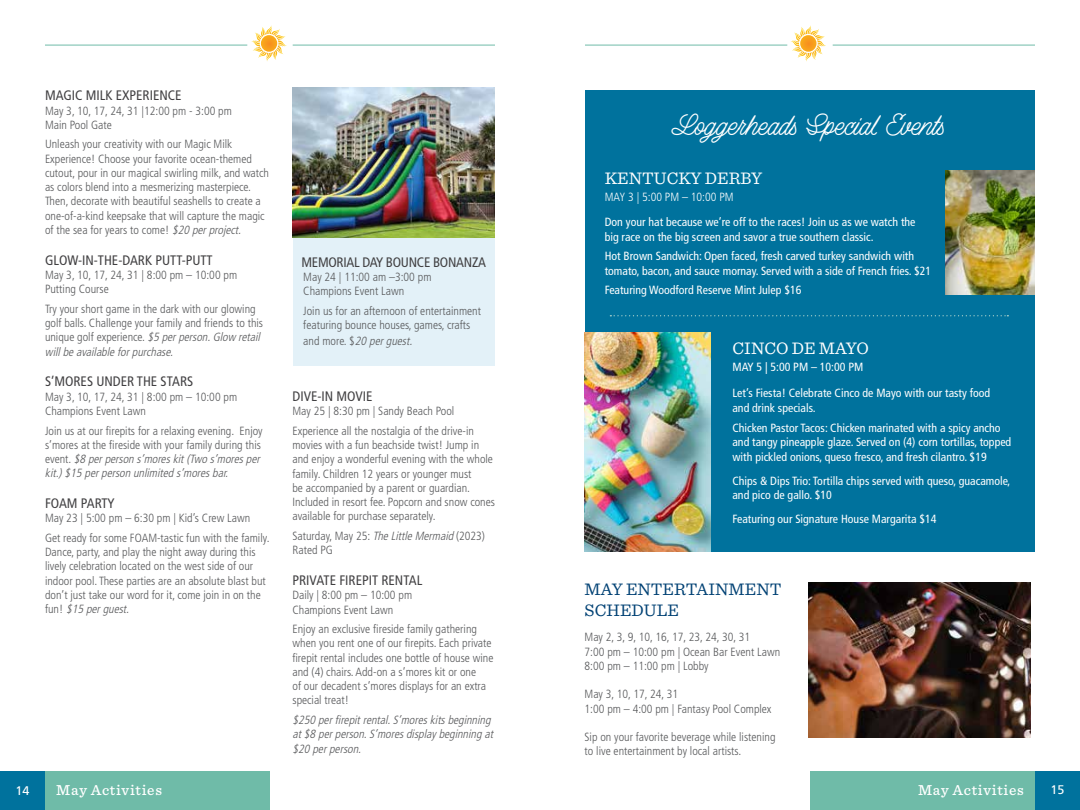
<style>
.page{position:relative;width:1080px;height:810px;background:#fff}
.page>*{position:absolute;margin:0;border:0;box-sizing:border-box;transform-origin:0 0}
.t1{font:25px "Lazy Ride Script";color:#fff}
.t2{font:17.5px/21px "Sentinel";color:#004174}
.t3{font:17.5px "Sentinel";color:#fff}
.t4{font:500 15px "Sentinel";letter-spacing:.05em;color:#fff}
.t5{font:condensed 13.75px "Frutiger LT Std";color:#414042}
.t6{font:condensed 13.75px "Frutiger LT Std";letter-spacing:-.02em;color:#414042}
.t7{font:12.5px "Frutiger LT Std";color:#fff}
.t8{font:300 condensed 11.88px/14.2px "Frutiger LT Std";color:#58595b}
.t9{font:condensed 11.88px/14.2px "Frutiger LT Std";color:#fff}
.t10{font:italic 300 condensed 11.88px/14.2px "Frutiger LT Std";color:#58595b}
.t11{font:300 condensed 11.88px "Frutiger LT Std";color:#fff}
.s1{font-style:italic}
.s2{font-style:normal}
</style>
<div class="page">
<hr style="left:833px;top:45px;width:202px;height:1px;background:#6fbba8">
<hr style="left:585px;top:45px;width:202px;height:1px;background:#6fbba8">
<hr style="left:293px;top:45px;width:202px;height:1px;background:#6fbba8">
<hr style="left:45px;top:45px;width:202px;height:1px;background:#6fbba8">
<svg style="left:791px;top:25px;width:35px;height:27px"></svg>
<svg style="left:251px;top:25px;width:36px;height:27px"></svg>
<div style="left:585px;top:90px;width:450px;height:462px;background:#00729d"></div>
<div style="left:293px;top:90px;width:202px;height:276px;background:#e3f1f8"></div>
<img style="left:808px;top:582px;width:222px;height:155px">
<img style="left:945px;top:170px;width:90px;height:125px">
<img style="left:585px;top:332px;width:126px;height:220px">
<svg style="left:610px;top:315px;width:398px;height:1px"></svg>
<img style="left:293px;top:88px;width:202px;height:150px">
<div style="left:1024px;top:771px;width:56px;height:39px;background:#00729d"></div>
<div style="left:0;top:771px;width:56px;height:39px;background:#00729d"></div>
<div style="left:810px;top:771px;width:225px;height:39px;background:#6fbba8"></div>
<div style="left:45px;top:771px;width:225px;height:39px;background:#6fbba8"></div>
<p class="t5" style="left:45px;top:88px;width:138px">MAGIC MILK EXPERIENCE</p>
<p class="t8" style="left:45px;top:104px;width:188px">May 3, 10, 17, 24, 31 |12:00 pm - 3:00 pm<br>Main Pool Gate</p>
<p class="t8" style="left:45px;top:137px;width:226px">Unleash your creativity with our Magic Milk Experience! Choose your favorite ocean-themed cutout, pour in our magical swirling milk, and watch as colors blend into a mesmerizing masterpiece.<br>Then, decorate with beautiful seashells to create a one-of-a-kind keepsake that will capture the magic of the sea for years to come! <span class="s1">$20 perproject.</span></p>
<p class="t5" style="left:45px;top:252px;width:169px">GLOW-IN-THE-DARK PUTT-PUTT</p>
<p class="t8" style="left:45px;top:268px;width:194px">May 3, 10, 17, 24, 31 | 8:00 pm – 10:00 pm<br>Putting Course</p>
<p class="t8" style="left:45px;top:302px;width:220px">Try your short game in the dark with our glowing golf balls. Challenge your family and friends to this unique golf experience. <span class="s1">$5 perperson.Glow retail willbeavailableforpurchase.</span></p>
<p class="t5" style="left:45px;top:374px;width:150px">S’MORES UNDER THE STARS</p>
<p class="t8" style="left:45px;top:390px;width:194px">May 3, 10, 17, 24, 31 | 8:00 pm – 10:00 pm<br>Champions Event Lawn</p>
<p class="t8" style="left:45px;top:423px;width:219px">Join us at our firepits for a relaxing evening. Enjoy s’mores at the fireside with your family during this e v e n t . <span class="s1">$8 perperson s’moreskit(Two s’moresper kit.)$15 perperson unlimited s’moresbar.</span></p>
<p class="t5" style="left:45px;top:495px;width:71px">FOAM PARTY</p>
<p class="t8" style="left:45px;top:509px;width:226px;line-height:19.6px">May 23 | 5:00 pm – 6:30 pm | Kid’s Crew Lawn<br>Get ready for some FOAM-tastic fun with the family.</p>
<p class="t8" style="left:45px;top:545px;width:222px">Dance, party, and play the night away during this lively celebration located on the west side of our indoor pool. These parties are an absolute blast but don’t just take our word for it, come join in on the f u n ! <span class="s1">$15 perguest.</span></p>
<p class="t6" style="left:301px;top:254px;width:186px">MEMORIAL DAY BOUNCE BONANZA</p>
<p class="t8" style="left:303px;top:270px;width:130px">May 24 | 11:00 am –3:00 pm<br>Champions Event Lawn</p>
<p class="t8" style="left:303px;top:304px;width:179px">Join us for an afternoon of entertainment featuring bounce houses, games, crafts</p>
<p class="t10" style="left:303px;top:334px;width:113px"><span class="s2">a n d m o r e . $</span> 20 perguest.</p>
<p class="t5" style="left:292px;top:388px;width:82px">DIVE-IN MOVIE</p>
<p class="t8" style="left:292px;top:401px;width:183px;line-height:19.6px">May 25 | 8:30 pm | Sandy Beach Pool<br>Experience all the nostalgia of the drive-in</p>
<p class="t8" style="left:292px;top:438px;width:204px">movies with a fun beachside twist! Jump in and enjoy a wonderful evening with the whole family. Children 12 years or younger must<br>be accompanied by a parent or guardian.<br>Included in resort fee. Popcorn and snow cones available for purchase separately.</p>
<p class="t8" style="left:292px;top:529px;width:194px">Saturday, May 25: <span class="s1">TheLittleMermaid</span> (2023)<br>Rated PG</p>
<p class="t5" style="left:292px;top:572px;width:131px">PRIVATE FIREPIT RENTAL</p>
<p class="t8" style="left:292px;top:588px;width:121px">Daily | 8:00 pm – 10:00 pm<br>Champions Event Lawn</p>
<p class="t8" style="left:292px;top:622px;width:203px">Enjoy an exclusive fireside family gathering when you rent one of our firepits. Each private firepit rental includes one bottle of house wine and (4) chairs. Add-on a s’mores kit or one<br>of our decadent s’mores displays for an extra special treat!</p>
<p class="t10" style="left:292px;top:713px;width:205px">$250 perfirepitrental.S’moreskitsbeginning at$8 perperson.S’moresdisplaybeginning at $20 perperson.</p>
<h1 class="t1" style="left:671px;top:112px;width:275px">Loggerheads Special Events</h1>
<h2 class="t3" style="left:605px;top:166px;width:159px">KENTUCKY DERBY</h2>
<p class="t11" style="left:605px;top:190px;width:130px">MAY 3 | 5:00 PM – 10:00 PM</p>
<p class="t9" style="left:605px;top:215px;width:312px">Don your hat because we’re off to the races! Join us as we watch the big race on the big screen and savor a true southern classic.</p>
<p class="t9" style="left:605px;top:249px;width:328px">Hot Brown Sandwich: Open faced, fresh carved turkey sandwich with tomato, bacon, and sauce mornay. Served with a side of French fries. $21</p>
<p class="t9" style="left:605px;top:283px;width:198px">Featuring Woodford Reserve Mint Julep $16</p>
<h2 class="t3" style="left:732px;top:336px;width:138px">CINCO DE MAYO</h2>
<p class="t9" style="left:732px;top:354px;width:259px;line-height:25.5px">MAY 5 | 5:00 PM – 10:00 PM<br>Let’s Fiesta! Celebrate Cinco de Mayo with our tasty food</p>
<p class="t9" style="left:732px;top:399px;width:270px;line-height:19.6px">and drink specials.<br>Chicken Pastor Tacos: Chicken marinated with a spicy ancho</p>
<p class="t9" style="left:732px;top:435px;width:280px">and tangy pineapple glaze. Served on (4) corn tortillas, topped with pickled onions, queso fresco, and fresh cilantro. $19</p>
<p class="t9" style="left:732px;top:474px;width:280px">Chips &amp; Dips Trio: Tortilla chips served with queso, guacamole, and pico de gallo. $10</p>
<p class="t9" style="left:732px;top:512px;width:205px">Featuring our Signature House Margarita $14</p>
<h2 class="t2" style="left:585px;top:578px;width:198px">MAY ENTERTAINMENT<br>SCHEDULE</h2>
<p class="t8" style="left:585px;top:630px;width:197px">May 2, 3, 9, 10, 16, 17, 23, 24, 30, 31<br>7:00 pm – 10:00 pm | Ocean Bar Event Lawn<br>8:00 pm – 11:00 pm | Lobby</p>
<p class="t8" style="left:585px;top:687px;width:189px">May 3, 10, 17, 24, 31<br>1:00 pm – 4:00 pm | Fantasy Pool Complex</p>
<p class="t8" style="left:585px;top:730px;width:192px">Sip on your favorite beverage while listening to live entertainment by local artists.</p>
<p class="t7" style="left:16px;top:783px;width:15px">14</p>
<p class="t4" style="left:56px;top:778px;width:107px">May Activities</p>
<p class="t4" style="left:918px;top:778px;width:107px">May Activities</p>
<p class="t7" style="left:1051px;top:782px;width:15px">15</p>
</div>
